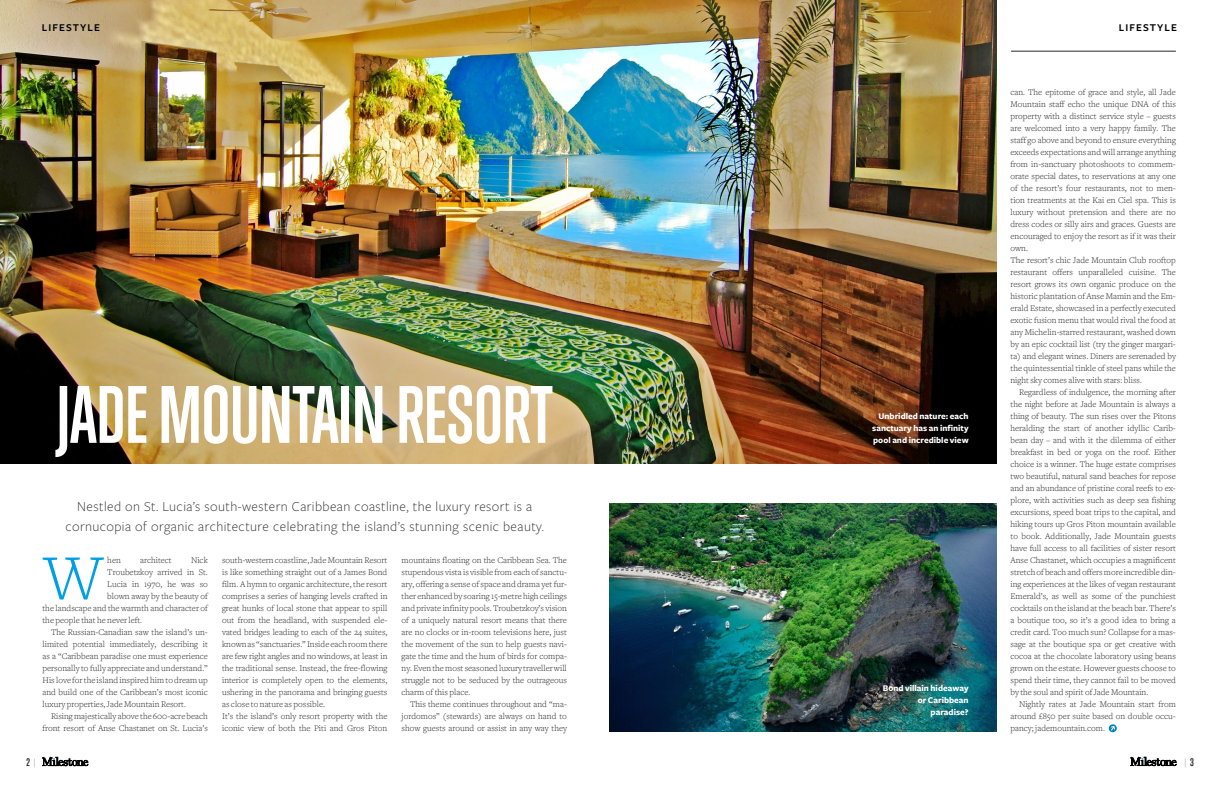
<style>
.page{position:relative;width:1219px;height:794px;background:#fff}
.page>*{position:absolute;margin:0;border:0;box-sizing:border-box;transform-origin:0 0}
.t1{font:700 74.2px "Trump Gothic West";color:#fff}
.t2{font:300 66.6px "Freight Text";color:#009ee3}
.t3{font:300 14.1px/20px "Freight Sans Pro";letter-spacing:.03em;color:#282827;text-align:center}
.t4{font:600 10.8px "Freight Sans Pro";letter-spacing:.1em;color:#000}
.t5{font:700 10px "Trump Gothic West";color:#282827}
.t6{font:300 10px "Freight Disp Pro";color:#282827}
.t7{font:300 9px/12px "Freight Text";color:#282827;text-align:justify}
.t8{font:700 9px/12px "Freight Sans";color:#fff;text-align:justify}
.s1{font-family:"Freight Disp Pro";font-weight:500;font-style:italic}
.s2{font-family:"Trump Gothic West";font-weight:700}
</style>
<div class="page">
<img style="left:0;top:0;width:997px;height:463px">
<svg style="left:43px;top:757px;width:45px;height:9px"></svg>
<svg style="left:1131px;top:757px;width:45px;height:8px"></svg>
<hr style="left:1011px;top:51px;width:165px;height:1px;background:#282827">
<svg style="left:1109px;top:724px;width:8px;height:8px"></svg>
<img style="left:609px;top:503px;width:388px;height:228px">
<p class="t4" style="left:42px;top:20px;width:60px">LIFESTYLE</p>
<p class="t4" style="left:1119px;top:20px;width:60px">LIFESTYLE</p>
<h1 class="t1" style="left:57px;top:369px;width:498px">JADE MOUNTAIN RESORT</h1>
<h3 class="t3" style="left:65px;top:496px;width:480px">Nestled on St. Lucia’s south-western Caribbean coastline, the luxury resort is a cornucopia of organic architecture celebrating the island’s stunning scenic beauty.</h3>
<h2 class="t2" style="left:43px;top:539px;width:62px">W</h2>
<p class="t7" style="left:107px;top:554px;width:15px">hen</p>
<p class="t7" style="left:140px;top:554px;width:33px">architect</p>
<p class="t7" style="left:191px;top:554px;width:18px">Nick</p>
<p class="t7" style="left:107px;top:566px;width:102px">Troubetzkoy arrived in St.</p>
<p class="t7" style="left:107px;top:578px;width:102px">Lucia in 1970, he was so</p>
<p class="t7" style="left:107px;top:590px;width:102px">blown away by the beauty of</p>
<p class="t7" style="left:43px;top:602px;width:167px">the landscape and the warmth and character of</p>
<p class="t7" style="left:43px;top:614px;width:101px">the people that he never left.</p>
<p class="t7" style="left:51px;top:626px;width:158px">The Russian-Canadian saw the island’s un-</p>
<p class="t7" style="left:43px;top:638px;width:167px">limited potential immediately, describing it</p>
<p class="t7" style="left:43px;top:650px;width:167px">as a “Caribbean paradise one must experience</p>
<p class="t7" style="left:43px;top:662px;width:167px">personally to fully appreciate and understand.”</p>
<p class="t7" style="left:43px;top:674px;width:167px">His love for the island inspired him to dream up</p>
<p class="t7" style="left:43px;top:686px;width:167px">and build one of the Caribbean’s most iconic</p>
<p class="t7" style="left:43px;top:698px;width:145px">luxury properties, Jade Mountain Resort.</p>
<p class="t7" style="left:51px;top:710px;width:158px">Rising majestically above the 600-acre beach</p>
<p class="t7" style="left:43px;top:722px;width:167px">front resort of Anse Chastanet on St. Lucia’s</p>
<p class="t7" style="left:222px;top:554px;width:167px;text-align:left">south-western coastline, Jade Mountain Resort is like something straight out of a James Bond film. A hymn to organic architecture, the resort comprises a series of hanging levels crafted in great hunks of local stone that appear to spill out from the headland, with suspended ele&shy;vated bridges leading to each of the 24 suites, known as “sanctuaries.” Inside each room there are few right angles and no windows, at least in the traditional sense. Instead, the free-flowing interior is completely open to the elements, ushering in the panorama and bringing guests as close to nature as possible.<br>It’s the island’s only resort property with the iconic view of both the Piti and Gros Piton</p>
<p class="t7" style="left:402px;top:554px;width:167px">mountains floating on the Caribbean Sea. The stupendous vista is visible from each of sanctu&shy;ary, offering a sense of space and drama yet fur&shy;ther enhanced by soaring 15-metre high ceilings and private infinity pools. Troubetzkoy’s vision of a uniquely natural resort means that there are no clocks or in-room televisions here, just the movement of the sun to help guests navi&shy;gate the time and the hum of birds for compa&shy;ny. Even the most seasoned luxury traveller will struggle not to be seduced by the outrageous charm of this place.</p>
<p class="t7" style="left:402px;top:698px;width:167px;text-indent:9px">This theme continues throughout and “ma&shy;jordomos” (stewards) are always on hand to show guests around or assist in any way they</p>
<p class="t8" style="left:872px;top:410px;width:98px;text-indent:6px">Unbridled nature: each sanctuary has an infinity pool and incredible view</p>
<p class="t8" style="left:883px;top:682px;width:87px;text-align:right">Bond villain hideaway or Caribbean paradise?</p>
<p class="t7" style="left:1010px;top:86px;width:167px;text-align:left">can. The epitome of grace and style, all Jade Mountain staff echo the unique DNA of this property with a distinct service style – guests are welcomed into a very happy family. The staff go above and beyond to ensure everything exceeds expectations and will arrange anything from in-sanctuary photoshoots to commem&shy;orate special dates, to reservations at any one of the resort’s four restaurants, not to men&shy;tion treatments at the Kai en Ciel spa. This is luxury without pretension and there are no dress codes or silly airs and graces. Guests are encouraged to enjoy the resort as if it was their own.<br>The resort’s chic Jade Mountain Club rooftop restaurant offers unparalleled cuisine. The resort grows its own organic produce on the historic plantation of Anse Mamin and the Em&shy;erald Estate, showcased in a perfectly executed exotic fusion menu that would rival the food at any Michelin-starred restaurant, washed down by an epic cocktail list (try the ginger margari&shy;ta) and elegant wines. Diners are serenaded by the quintessential tinkle of steel pans while the night sky comes alive with stars: bliss.</p>
<p class="t7" style="left:1010px;top:386px;width:167px;text-indent:9px">Regardless of indulgence, the morning after the night before at Jade Mountain is always a thing of beauty. The sun rises over the Pitons heralding the start of another idyllic Carib&shy;bean day – and with it the dilemma of either breakfast in bed or yoga on the roof. Either choice is a winner. The huge estate comprises two beautiful, natural sand beaches for repose and an abundance of pristine coral reefs to ex&shy;plore, with activities such as deep sea fishing excursions, speed boat trips to the capital, and hiking tours up Gros Piton mountain available to book. Additionally, Jade Mountain guests have full access to all facilities of sister resort Anse Chastanet, which occupies a magnificent stretch of beach and offers more incredible din&shy;ing experiences at the likes of vegan restaurant Emerald’s, as well as some of the punchiest cocktails on the island at the beach bar. There’s a boutique too, so it’s a good idea to bring a credit card. Too much sun? Collapse for a mas&shy;sage at the boutique spa or get creative with cocoa at the chocolate laboratory using beans grown on the estate. However guests choose to spend their time, they cannot fail to be moved by the soul and spirit of Jade Mountain.</p>
<p class="t7" style="left:1010px;top:698px;width:167px;text-indent:9px">Nightly rates at Jade Mountain start from around £850 per suite based on double occu&shy;pancy; jademountain.com.</p>
<p class="t5" style="left:27px;top:755px;width:10px">2 <span class="s1">|</span></p>
<p class="t6" style="left:1185px;top:756px;width:11px">| <span class="s2">3</span></p>
</div>
